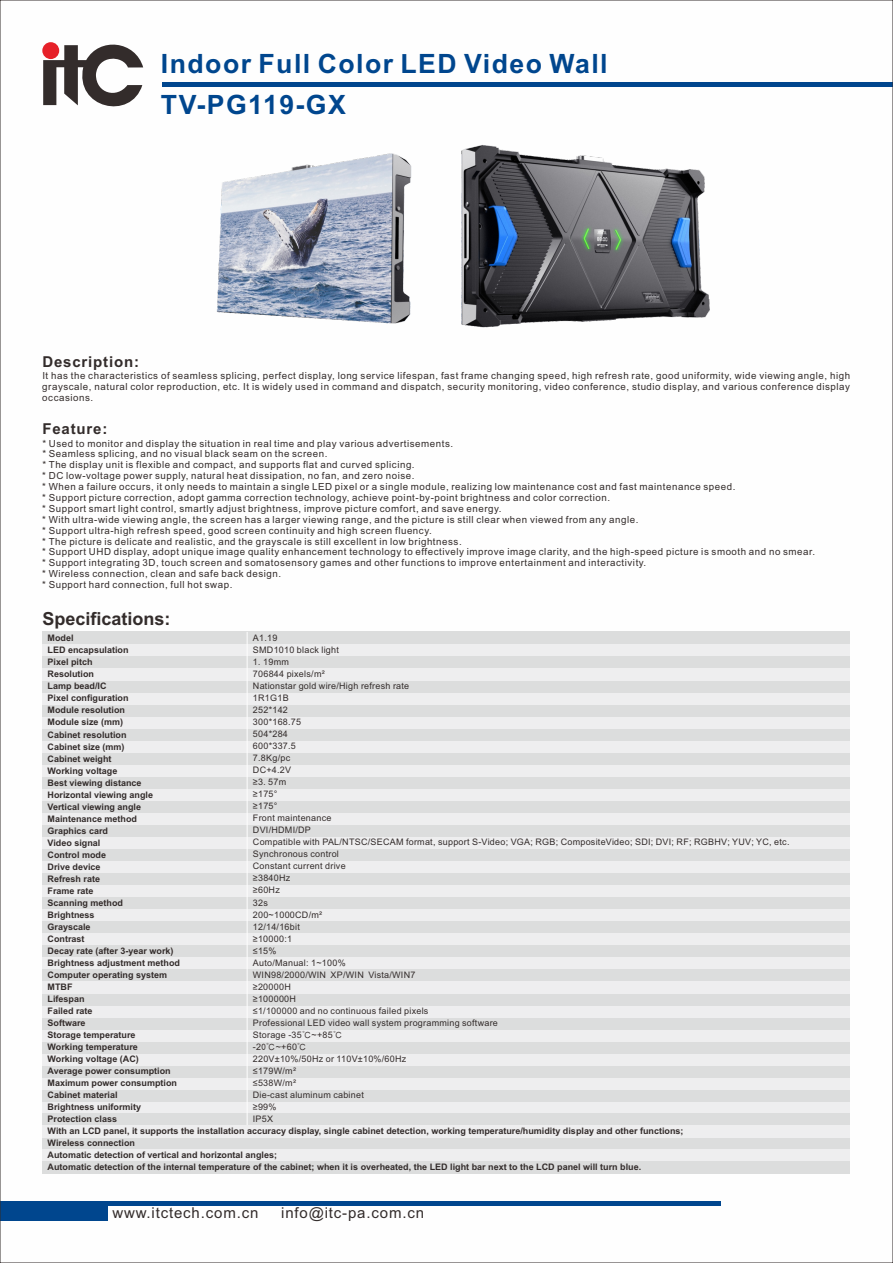
<style>
.page{position:relative;width:893px;height:1263px;background:#fff}
.page>*{position:absolute;margin:0;border:0;box-sizing:border-box;transform-origin:0 0}
.t1{font:700 26.55px/41.1px "Arial";letter-spacing:.055em;color:#00468e}
.t2{font:700 18px "Arial";color:#332c2b}
.t3{font:15px "Arial";letter-spacing:.055em;color:#332c2b}
.t4{font:700 15px "Arial";letter-spacing:.055em;color:#332c2b}
.t5{font:9.75px/10.9px "Arial";letter-spacing:.055em;color:#332c2b;text-align:justify}
.t6{font:700 9px/12px "Arial";color:#332c2b}
.t7{font:9px/12px "Arial";letter-spacing:.03em;color:#332c2b}
.s1{font-family:"Sim Sun"}
.s2{font-family:"Sim Hei"}
</style>
<div class="page">
<hr style="left:0;top:1202px;width:720px;height:4px;background:#00468e">
<div style="left:0;top:1202px;width:108px;height:18px;background:#00468e"></div>
<hr style="left:163px;top:82px;width:730px;height:4px;background:#00468e">
<svg style="left:43px;top:42px;width:100px;height:65px"></svg>
<div style="left:42px;top:1101px;width:808px;height:12px;background:#eeeeef"></div>
<div style="left:42px;top:1089px;width:808px;height:12px;background:#dcdddd"></div>
<div style="left:42px;top:1077px;width:808px;height:12px;background:#eeeeef"></div>
<div style="left:42px;top:1065px;width:808px;height:12px;background:#dcdddd"></div>
<div style="left:42px;top:1053px;width:808px;height:12px;background:#eeeeef"></div>
<div style="left:42px;top:1041px;width:808px;height:12px;background:#dcdddd"></div>
<div style="left:42px;top:1029px;width:808px;height:12px;background:#eeeeef"></div>
<div style="left:42px;top:1017px;width:808px;height:12px;background:#dcdddd"></div>
<div style="left:42px;top:1005px;width:808px;height:12px;background:#eeeeef"></div>
<div style="left:42px;top:993px;width:808px;height:12px;background:#dcdddd"></div>
<div style="left:42px;top:981px;width:808px;height:12px;background:#eeeeef"></div>
<div style="left:42px;top:969px;width:808px;height:12px;background:#dcdddd"></div>
<div style="left:42px;top:957px;width:808px;height:12px;background:#eeeeef"></div>
<div style="left:42px;top:945px;width:808px;height:12px;background:#dcdddd"></div>
<div style="left:42px;top:933px;width:808px;height:12px;background:#eeeeef"></div>
<div style="left:42px;top:921px;width:808px;height:12px;background:#dcdddd"></div>
<div style="left:42px;top:909px;width:808px;height:12px;background:#eeeeef"></div>
<div style="left:42px;top:897px;width:808px;height:12px;background:#dcdddd"></div>
<div style="left:42px;top:885px;width:808px;height:12px;background:#eeeeef"></div>
<div style="left:42px;top:873px;width:808px;height:12px;background:#dcdddd"></div>
<div style="left:42px;top:860px;width:808px;height:13px;background:#eeeeef"></div>
<div style="left:42px;top:848px;width:808px;height:12px;background:#dcdddd"></div>
<div style="left:42px;top:836px;width:808px;height:12px;background:#eeeeef"></div>
<div style="left:42px;top:824px;width:808px;height:12px;background:#dcdddd"></div>
<div style="left:42px;top:812px;width:808px;height:12px;background:#eeeeef"></div>
<div style="left:42px;top:800px;width:808px;height:12px;background:#dcdddd"></div>
<div style="left:42px;top:788px;width:808px;height:12px;background:#eeeeef"></div>
<div style="left:42px;top:776px;width:808px;height:12px;background:#dcdddd"></div>
<div style="left:42px;top:764px;width:808px;height:12px;background:#eeeeef"></div>
<div style="left:42px;top:752px;width:808px;height:12px;background:#dcdddd"></div>
<div style="left:42px;top:740px;width:808px;height:12px;background:#eeeeef"></div>
<div style="left:42px;top:728px;width:808px;height:12px;background:#dcdddd"></div>
<div style="left:42px;top:716px;width:808px;height:12px;background:#eeeeef"></div>
<div style="left:42px;top:704px;width:808px;height:12px;background:#dcdddd"></div>
<div style="left:42px;top:692px;width:808px;height:12px;background:#eeeeef"></div>
<div style="left:42px;top:680px;width:808px;height:12px;background:#dcdddd"></div>
<div style="left:42px;top:668px;width:808px;height:12px;background:#eeeeef"></div>
<div style="left:42px;top:656px;width:808px;height:12px;background:#dcdddd"></div>
<div style="left:42px;top:644px;width:808px;height:12px;background:#eeeeef"></div>
<div style="left:42px;top:632px;width:808px;height:12px;background:#dcdddd"></div>
<div style="left:42px;top:1113px;width:808px;height:12px;background:#dcdddd"></div>
<hr style="left:247px;top:632px;width:1px;height:493px;background:#fefefe">
<img style="left:216px;top:145px;width:494px;height:183px">
<div style="left:42px;top:1137px;width:808px;height:12px;background:#dcdddd"></div>
<div style="left:42px;top:1125px;width:808px;height:12px;background:#eeeeef"></div>
<div style="left:42px;top:1149px;width:808px;height:12px;background:#eeeeef"></div>
<div style="left:42px;top:1161px;width:808px;height:12px;background:#dcdddd"></div>
<h1 class="t1" style="left:161px;top:46px;width:448px">Indoor Full Color LED Video Wall<br>TV-PG119-GX</h1>
<h3 class="t4" style="left:42px;top:356px;width:98px">Description:</h3>
<p class="t5" style="left:42px;top:371px;width:809px">It has the characteristics of seamless splicing, perfect display, long service lifespan, fast frame changing speed, high refresh rate, good uniformity, wide viewing angle, high grayscale, natural color reproduction, etc. It is widely used in command and dispatch, security monitoring, video conference, studio display, and various conference display occasions.</p>
<h3 class="t4" style="left:42px;top:424px;width:67px">Feature:</h3>
<p class="t5" style="left:42px;top:438px;width:774px;text-align:left">* Used to monitor and display the situation in real time and play various advertisements.<br>* Seamless splicing, and no visual black seam on the screen.<br>* The display unit is flexible and compact, and supports flat and curved splicing.<br>* DC low-voltage power supply, natural heat dissipation, no fan, and zero noise.<br>* When a failure occurs, it only needs to maintain a single LED pixel or a single module, realizing low maintenance cost and fast maintenance speed.<br>* Support picture correction, adopt gamma correction technology, achieve point-by-point brightness and color correction.<br>* Support smart light control, smartly adjust brightness, improve picture comfort, and save energy.<br>* With ultra-wide viewing angle, the screen has a larger viewing range, and the picture is still clear when viewed from any angle.<br>* Support ultra-high refresh speed, good screen continuity and high screen fluency.<br>* The picture is delicate and realistic, and the grayscale is still excellent in low brightness.<br>* Support UHD display, adopt unique image quality enhancement technology to effectively improve image clarity, and the high-speed picture is smooth and no smear. * Support integrating 3D, touch screen and somatosensory games and other functions to improve entertainment and interactivity.<br>* Wireless connection, clean and safe back design.<br>* Support hard connection, full hot swap.</p>
<h2 class="t2" style="left:42px;top:612px;width:130px">Specifications:</h2>
<p class="t7" style="left:253px;top:633px;width:538px">A1.19<br>SMD1010 black light<br>1<span class="s1">.</span>19mm<br>706844 pixels/m²<br>Nationstar gold wire/High refresh rate<br>1R1G1B<br>252*142<br>300*168.75<br>504*284<br>600*337.5<br>7.8Kg/pc<br>DC+4.2V<br>≥3<span class="s1">.</span>57m<br>≥175°<br>≥175°<br>Front maintenance<br>DVI/HDMI/DP<br>Compatible with PAL/NTSC/SECAM format, support S-Video; VGA; RGB; CompositeVideo; SDI; DVI; RF; RGBHV; YUV; YC, etc.<br>Synchronous control<br>Constant current drive<br>≥3840Hz<br>≥60Hz<br>32s<br>200~1000CD/m²<br>12/14/16bit<br>≥10000:1<br>≤15%<br>Auto/Manual: 1~100%<br>WIN98/2000/WIN XP/WIN Vista/WIN7<br>≥20000H<br>≥100000H<br>≤1/100000 and no continuous failed pixels<br>Professional LED video wall system programming software<br>Storage -35<span class="s2">℃</span>~+85<span class="s2">℃<br></span>-2<span class="s2">0℃</span>~+60<span class="s2">℃<br></span>220V±10%/50Hz or 110V±10%/60Hz<br>≤179W/m²<br>≤538W/m²<br>Die-cast aluminum cabinet<br>≥99%<br>IP5X</p>
<p class="t6" style="left:48px;top:633px;width:637px">Model<br>LED encapsulation<br>Pixel pitch<br>Resolution<br>Lamp bead/IC<br>Pixel configuration<br>Module resolution<br>Module size (mm)<br>Cabinet resolution<br>Cabinet size (mm)<br>Cabinet weight<br>Working voltage<br>Best viewing distance<br>Horizontal viewing angle<br>Vertical viewing angle<br>Maintenance method<br>Graphics card<br>Video signal<br>Control mode<br>Drive device<br>Refresh rate<br>Frame rate<br>Scanning method<br>Brightness<br>Grayscale<br>Contrast<br>Decay rate (after 3-year work)<br>Brightness adjustment method<br>Computer operating system<br>MTBF<br>Lifespan<br>Failed rate<br>Software<br>Storage temperature<br>Working temperature<br>Working voltage (AC)<br>Average power consumption<br>Maximum power consumption<br>Cabinet material<br>Brightness uniformity<br>Protection class<br>With an LCD panel, it supports the installation accuracy display, single cabinet detection, working temperature/humidity display and other functions;<br>Wireless connection<br>Automatic detection of vertical and horizontal angles;<br>Automatic detection of the internal temperature of the cabinet; when it is overheated, the LED light bar next to the LCD panel will turn blue.</p>
<h3 class="t3" style="left:112px;top:1207px;width:147px">www.itctech.com.cn</h3>
<h3 class="t3" style="left:281px;top:1207px;width:144px">info@itc-pa.com.cn</h3>
</div>
